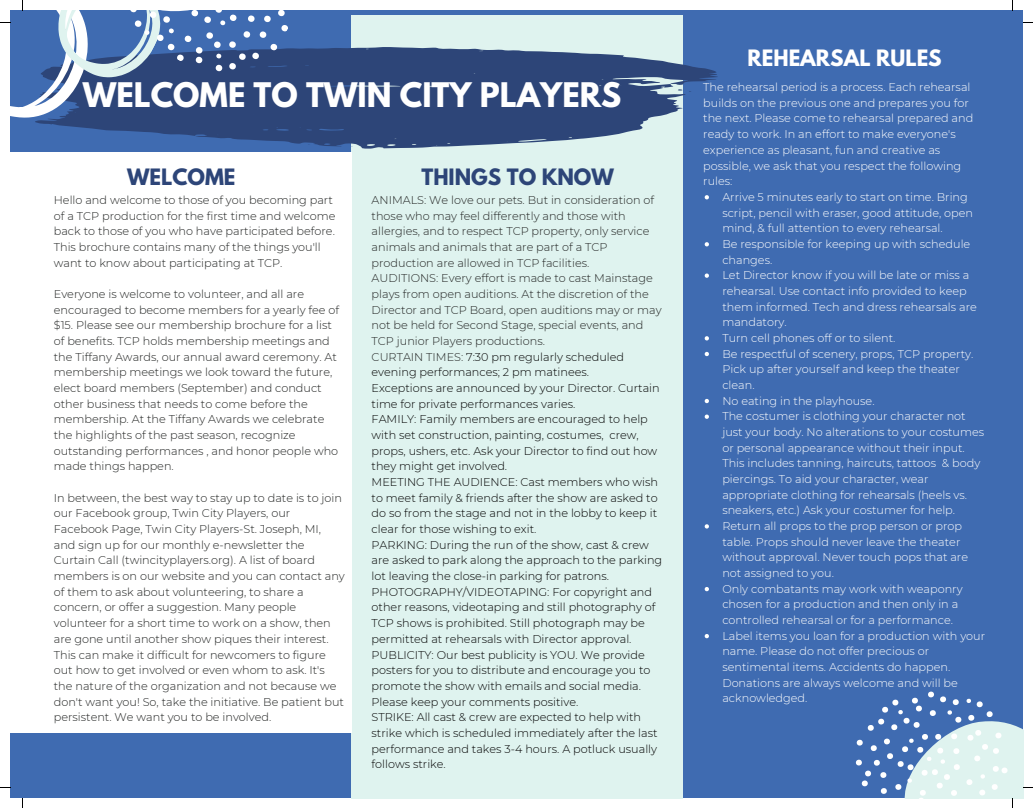
<style>
.page{position:relative;width:1033px;height:808px;background:#fff}
.page>*{position:absolute;margin:0;border:0;box-sizing:border-box;transform-origin:0 0}
.t1{font:700 30px "League Spartan";color:#fff}
.t2{font:700 20px "League Spartan";color:#2d4578}
.t3{font:700 20px "League Spartan";color:#fff}
.t4{font:300 11.25px/15.6px "Montserrat";color:#000}
.t5{font:300 11.25px/15.6px "Montserrat";color:#fff}
.t6{font:300 11.25px/15.6px "Montserrat";color:#212322}
.s1{color:#212322}
</style>
<div class="page">
<div style="left:10px;top:10px;width:1013px;height:788px;background:#3f6bb1"></div>
<div style="left:352px;top:15px;width:331px;height:783px;background:#dff3ef"></div>
<svg style="left:321px;top:47px;width:397px;height:102px;fill:#2d4578"></svg>
<svg style="left:677px;top:89px;width:6px;height:2px"></svg>
<div style="left:10px;top:152px;width:342px;height:581px;background:#fff"></div>
<svg style="left:704px;top:195px;width:5px;height:4px"></svg>
<svg style="left:704px;top:242px;width:5px;height:4px"></svg>
<svg style="left:704px;top:273px;width:5px;height:5px"></svg>
<svg style="left:704px;top:336px;width:5px;height:4px"></svg>
<svg style="left:704px;top:352px;width:5px;height:4px"></svg>
<svg style="left:704px;top:399px;width:5px;height:4px"></svg>
<svg style="left:704px;top:414px;width:5px;height:5px"></svg>
<svg style="left:704px;top:524px;width:5px;height:4px"></svg>
<svg style="left:704px;top:587px;width:5px;height:4px"></svg>
<svg style="left:704px;top:634px;width:5px;height:4px"></svg>
<svg style="left:0;top:0;width:321px;height:146px"></svg>
<svg style="left:855px;top:691px;width:178px;height:117px"></svg>
<h1 class="t1" style="left:83px;top:80px;width:540px">WELCOME TO TWIN CITY PLAYERS</h1>
<h2 class="t2" style="left:127px;top:167px;width:110px">WELCOME</h2>
<p class="t6" style="left:54px;top:192px;width:283px">Hello and welcome to those of you becoming part of a TCP production for the first time and welcome back to those of you who have participated before.<br>This brochure contains many of the things you'll want to know about participating at TCP.</p>
<p class="t6" style="left:54px;top:286px;width:287px">Everyone is welcome to volunteer, and all are encouraged to become members for a yearly fee of $15. Please see our membership brochure for a list of benefits. TCP holds membership meetings and the Tiffany Awards, our annual award ceremony. At membership meetings we look toward the future, elect board members (September) and conduct other business that needs to come before the membership. At the Tiffany Awards we celebrate the highlights of the past season, recognize outstanding performances , and honor people who made things happen.</p>
<p class="t6" style="left:54px;top:490px;width:292px">In between, the best way to stay up to date is to join our Facebook group, Twin City Players, our Facebook Page, Twin City Players-St. Joseph, MI, and sign up for our monthly e-newsletter the Curtain Call (twincityplayers.org). A list of board members is on our website and you can contact any of them to ask about volunteering, to share a concern, or offer a suggestion. Many people volunteer for a short time to work on a show, then are gone until another show piques their interest.<br>This can make it difficult for newcomers to figure out how to get involved or even whom to ask. It's the nature of the organization and not because we don't want you! So, take the initiative. Be patient but persistent. We want you to be involved.</p>
<h2 class="t2" style="left:421px;top:167px;width:194px">THINGS TO KNOW</h2>
<p class="t4" style="left:371px;top:192px;width:292px"><span class="s1">ANIMALS: We love our pets. But in consideration of those who may feel differently and those with allergies, and to respect TCP property, only service animals and animals that are part of a TCP production are allowed in TCP facilities.<br>AUDITIONS: Every effort is made to cast Mainstage plays from open auditions. At the discretion of the Director and TCP Board, open auditions may or may not be held for Second Stage, special events, and TCP junior Players productions.<br>CURTAIN TIMES:</span> 7:30 pm regularly scheduled evening performances; 2 pm matinees.<br>Exceptions are announced by your Director. Curtain time for private performances varies.<br>FAMILY: Family members are encouraged to help with set construction, painting, costumes, crew, props, ushers, etc. Ask your Director to find out how they might get involved.<br>MEETING THE AUDIENCE: Cast members who wish to meet family &amp; friends after the show are asked to do so from the stage and not in the lobby to keep it clear for those wishing to exit.<br>PARKING: During the run of the show, cast &amp; crew are asked to park along the approach to the parking lot leaving the close-in parking for patrons.<br>PHOTOGRAPHY/VIDEOTAPING: For copyright and other reasons, videotaping and still photography of TCP shows is prohibited. Still photograph may be permitted at rehearsals with Director approval.<br>PUBLICITY: Our best publicity is YOU. We provide posters for you to distribute and encourage you to promote the show with emails and social media.<br>Please keep your comments positive.<br>STRIKE: All cast &amp; crew are expected to help with strike which is scheduled immediately after the last performance and takes 3-4 hours. A potluck usually follows strike.</p>
<h2 class="t3" style="left:747px;top:48px;width:196px">REHEARSAL RULES</h2>
<p class="t5" style="left:703px;top:79px;width:271px">The rehearsal period is a process. Each rehearsal builds on the previous one and prepares you for the next. Please come to rehearsal prepared and ready to work. In an effort to make everyone's experience as pleasant, fun and creative as possible, we ask that you respect the following rules:</p>
<p class="t5" style="left:722px;top:189px;width:264px">Arrive 5 minutes early to start on time. Bring script, pencil with eraser, good attitude, open mind, &amp; full attention to every rehearsal.<br>Be responsible for keeping up with schedule changes.<br>Let Director know if you will be late or miss a rehearsal. Use contact info provided to keep them informed. Tech and dress rehearsals are mandatory.<br>Turn cell phones off or to silent.<br>Be respectful of scenery, props, TCP property.<br>Pick up after yourself and keep the theater clean.<br>No eating in the playhouse.<br>The costumer is clothing your character not just your body. No alterations to your costumes or personal appearance without their input.<br>This includes tanning, haircuts, tattoos &amp; body piercings. To aid your character, wear appropriate clothing for rehearsals (heels vs. sneakers, etc.) Ask your costumer for help.<br>Return all props to the prop person or prop table. Props should never leave the theater without approval. Never touch pops that are not assigned to you.<br>Only combatants may work with weaponry chosen for a production and then only in a controlled rehearsal or for a performance.<br>Label items you loan for a production with your name. Please do not offer precious or sentimental items. Accidents do happen.<br>Donations are always welcome and will be acknowledged.</p>
</div>
